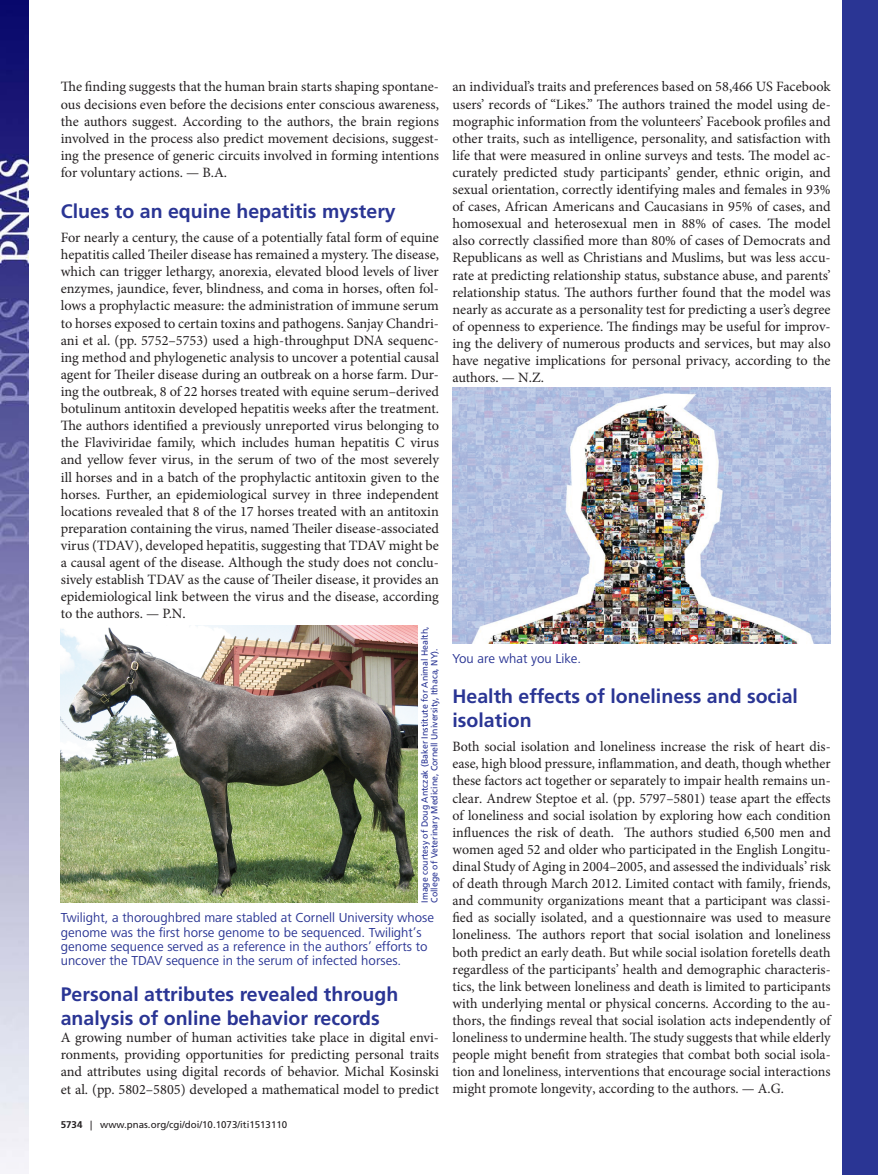
<style>
.page{position:relative;width:878px;height:1175px;background:#fff}
.page>*{position:absolute;margin:0;border:0;box-sizing:border-box;transform-origin:0 0}
.t1{font:700 19.5px/24px "Frutiger LT Std";color:#2a3594}
.t2{font:14.25px/17.1px "Minion Pro";color:#231f20;text-align:justify}
.t3{font:13.5px/14.2px "Frutiger Next LT";color:#2a3594}
.t4{font:9.75px "Frutiger LT Std";color:#231f20}
.t5{font:9px/9.8px "Frutiger LT Std";color:#2a3594}
.s1{font-weight:700}
</style>
<div class="page">
<img style="left:0;top:0;width:28px;height:1173px">
<div style="left:841px;top:0;width:37px;height:1174px;background:#2a3594"></div>
<img style="left:452px;top:388px;width:378px;height:255px">
<img style="left:61px;top:625px;width:357px;height:277px">
<p class="t2" style="left:61px;top:78px;width:379px">The finding suggests that the human brain starts shaping spontane&shy;ous decisions even before the decisions enter conscious awareness, the authors suggest. According to the authors, the brain regions involved in the process also predict movement decisions, suggest&shy;ing the presence of generic circuits involved in forming intentions for voluntary actions. — B.A.</p>
<h1 class="t1" style="left:61px;top:199px;width:336px">Clues to an equine hepatitis mystery</h1>
<p class="t2" style="left:61px;top:229px;width:380px">For nearly a century, the cause of a potentially fatal form of equine hepatitis called Theiler disease has remained a mystery. The disease, which can trigger lethargy, anorexia, elevated blood levels of liver enzymes, jaundice, fever, blindness, and coma in horses, often fol&shy;lows a prophylactic measure: the administration of immune serum to horses exposed to certain toxins and pathogens. Sanjay Chandri&shy;ani et al. (pp. 5752–5753) used a high-throughput DNA sequenc&shy;ing method and phylogenetic analysis to uncover a potential causal agent for Theiler disease during an outbreak on a horse farm. Dur&shy;ing the outbreak, 8 of 22 horses treated with equine serum–derived botulinum antitoxin developed hepatitis weeks after the treatment.<br>The authors identified a previously unreported virus belonging to the Flaviviridae family, which includes human hepatitis C virus and yellow fever virus, in the serum of two of the most severely ill horses and in a batch of the prophylactic antitoxin given to the horses. Further, an epidemiological survey in three independent locations revealed that 8 of the 17 horses treated with an antitoxin preparation containing the virus, named Theiler disease-associated virus (TDAV), developed hepatitis, suggesting that TDAV might be a causal agent of the disease. Although the study does not conclu&shy;sively establish TDAV as the cause of Theiler disease, it provides an epidemiological link between the virus and the disease, according to the authors. — P.N.</p>
<p class="t5" style="left:420px;top:902px;width:278px;rotate:-90deg">Image courtesy of Doug Antczak (Baker Institute for Animal Health,<br>College of Veterinary Medicine, Cornell University, Ithaca, NY).</p>
<p class="t3" style="left:61px;top:910px;width:375px">Twilight, a thoroughbred mare stabled at Cornell University whose genome was the first horse genome to be sequenced. Twilight’s genome sequence served as a reference in the authors’ efforts to uncover the TDAV sequence in the serum of infected horses.</p>
<h1 class="t1" style="left:61px;top:982px;width:339px">Personal attributes revealed through analysis of online behavior records</h1>
<p class="t2" style="left:61px;top:1029px;width:380px">A growing number of human activities take place in digital envi&shy;ronments, providing opportunities for predicting personal traits and attributes using digital records of behavior. Michal Kosinski et al. (pp. 5802–5805) developed a mathematical model to predict</p>
<p class="t4" style="left:61px;top:1119px;width:228px"><span class="s1">5734</span> | www.pnas.org/cgi/doi/10.1073/iti1513110</p>
<p class="t2" style="left:452px;top:78px;width:380px">an individual’s traits and preferences based on 58,466 US Facebook users’ records of “Likes.” The authors trained the model using de&shy;mographic information from the volunteers’ Facebook profiles and other traits, such as intelligence, personality, and satisfaction with life that were measured in online surveys and tests. The model ac&shy;curately predicted study participants’ gender, ethnic origin, and sexual orientation, correctly identifying males and females in 93% of cases, African Americans and Caucasians in 95% of cases, and homosexual and heterosexual men in 88% of cases. The model also correctly classified more than 80% of cases of Democrats and Republicans as well as Christians and Muslims, but was less accu&shy;rate at predicting relationship status, substance abuse, and parents’ relationship status. The authors further found that the model was nearly as accurate as a personality test for predicting a user’s degree of openness to experience. The findings may be useful for improv&shy;ing the delivery of numerous products and services, but may also have negative implications for personal privacy, according to the authors. — N.Z.</p>
<p class="t3" style="left:452px;top:651px;width:130px">You are what you Like.</p>
<h1 class="t1" style="left:452px;top:684px;width:347px">Health effects of loneliness and social isolation</h1>
<p class="t2" style="left:452px;top:738px;width:380px">Both social isolation and loneliness increase the risk of heart dis&shy;ease, high blood pressure, inflammation, and death, though whether these factors act together or separately to impair health remains un&shy;clear. Andrew Steptoe et al. (pp. 5797–5801) tease apart the effects of loneliness and social isolation by exploring how each condition influences the risk of death. The authors studied 6,500 men and women aged 52 and older who participated in the English Longitu&shy;dinal Study of Aging in 2004–2005, and assessed the individuals’ risk of death through March 2012. Limited contact with family, friends, and community organizations meant that a participant was classi&shy;fied as socially isolated, and a questionnaire was used to measure loneliness. The authors report that social isolation and loneliness both predict an early death. But while social isolation foretells death regardless of the participants’ health and demographic characteris&shy;tics, the link between loneliness and death is limited to participants with underlying mental or physical concerns. According to the au&shy;thors, the findings reveal that social isolation acts independently of loneliness to undermine health. The study suggests that while elderly people might benefit from strategies that combat both social isola&shy;tion and loneliness, interventions that encourage social interactions might promote longevity, according to the authors. — A.G.</p>
</div>
